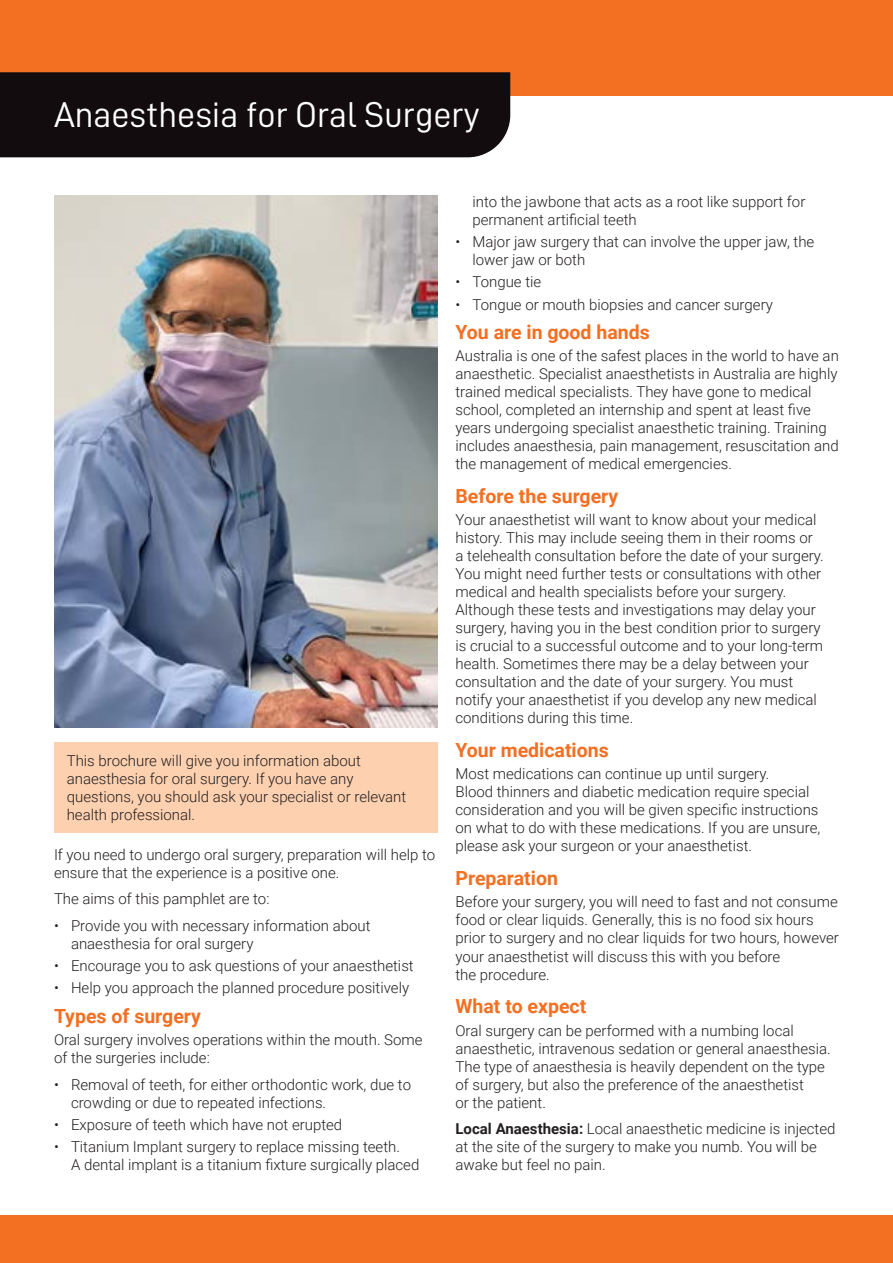
<style>
.page{position:relative;width:893px;height:1263px;background:#fff}
.page>*{position:absolute;margin:0;border:0;box-sizing:border-box;transform-origin:0 0}
.Heading_white{font:36px "D DIN";color:#fff}
.Subheading{font:700 19.5px "Roboto";color:#f36f21}
.Body{font:300 15px/18px "Roboto";color:#231f20}
.s1{font-weight:700}
</style>
<div class="page">
<div style="left:0;top:1215px;width:893px;height:48px;background:#f36f21"></div>
<div style="left:0;top:0;width:893px;height:95px;background:#f36f21"></div>
<div style="left:0;top:72px;width:510px;height:85px;background:#130c0e"></div>
<img style="left:54px;top:196px;width:383px;height:531px">
<div style="left:54px;top:742px;width:383px;height:91px;background:#fdd0af"></div>
<p class="Heading_white" style="left:54px;top:95px;width:427px">Anaesthesia for Oral Surgery</p>
<p class="Body" style="left:67px;top:751px;width:341px">This brochure will give you information about anaesthesia for oral surgery. If you have any questions, you should ask your specialist or relevant health professional.</p>
<p class="Body" style="left:54px;top:845px;width:383px">If you need to undergo oral surgery, preparation will help to ensure that the experience is a positive one.</p>
<p class="Body" style="left:54px;top:889px;width:217px">The aims of this pamphlet are to:</p>
<p class="Body" style="left:71px;top:916px;width:301px;text-indent:-17px">• Provide you with necessary information about anaesthesia for oral surgery</p>
<p class="Body" style="left:54px;top:956px;width:361px">• Encourage you to ask questions of your anaesthetist</p>
<p class="Body" style="left:54px;top:978px;width:357px">• Help you approach the planned procedure positively</p>
<p class="Subheading" style="left:54px;top:1002px;width:148px">Types of surgery</p>
<p class="Body" style="left:54px;top:1030px;width:370px">Oral surgery involves operations within the mouth. Some of the surgeries include:</p>
<p class="Body" style="left:71px;top:1074px;width:342px;text-indent:-17px">• Removal of teeth, for either orthodontic work, due to crowding or due to repeated infections.</p>
<p class="Body" style="left:54px;top:1115px;width:290px">• Exposure of teeth which have not erupted</p>
<p class="Body" style="left:71px;top:1137px;width:350px;text-indent:-17px">• Titanium Implant surgery to replace missing teeth.<br>A dental implant is a titanium fixture surgically placed</p>
<p class="Body" style="left:472px;top:192px;width:334px">into the jawbone that acts as a root like support for permanent artificial teeth</p>
<p class="Body" style="left:472px;top:232px;width:343px;text-indent:-17px">• Major jaw surgery that can involve the upper jaw, the lower jaw or both</p>
<p class="Body" style="left:455px;top:272px;width:87px">• Tongue tie</p>
<p class="Body" style="left:455px;top:295px;width:319px">• Tongue or mouth biopsies and cancer surgery</p>
<p class="Subheading" style="left:455px;top:319px;width:196px">You are in good hands</p>
<p class="Body" style="left:455px;top:346px;width:385px">Australia is one of the safest places in the world to have an anaesthetic. Specialist anaesthetists in Australia are highly trained medical specialists. They have gone to medical school, completed an internship and spent at least five years undergoing specialist anaesthetic training. Training includes anaesthesia, pain management, resuscitation and the management of medical emergencies.</p>
<p class="Subheading" style="left:455px;top:483px;width:164px">Before the surgery</p>
<p class="Body" style="left:455px;top:510px;width:370px">Your anaesthetist will want to know about your medical history. This may include seeing them in their rooms or a telehealth consultation before the date of your surgery.<br>You might need further tests or consultations with other medical and health specialists before your surgery.<br>Although these tests and investigations may delay your surgery, having you in the best condition prior to surgery is crucial to a successful outcome and to your long-term health. Sometimes there may be a delay between your consultation and the date of your surgery. You must notify your anaesthetist if you develop any new medical conditions during this time.</p>
<p class="Subheading" style="left:455px;top:737px;width:155px">Your medications</p>
<p class="Body" style="left:455px;top:764px;width:366px">Most medications can continue up until surgery.<br>Blood thinners and diabetic medication require special consideration and you will be given specific instructions on what to do with these medications. If you are unsure, please ask your surgeon or your anaesthetist.</p>
<p class="Subheading" style="left:455px;top:865px;width:104px">Preparation</p>
<p class="Body" style="left:455px;top:892px;width:385px">Before your surgery, you will need to fast and not consume food or clear liquids. Generally, this is no food six hours prior to surgery and no clear liquids for two hours, however your anaesthetist will discuss this with you before<br>the procedure.</p>
<p class="Subheading" style="left:455px;top:993px;width:132px">What to expect</p>
<p class="Body" style="left:455px;top:1020px;width:377px">Oral surgery can be performed with a numbing local anaesthetic, intravenous sedation or general anaesthesia.<br>The type of anaesthesia is heavily dependent on the type of surgery, but also the preference of the anaesthetist<br>or the patient.</p>
<p class="Body" style="left:455px;top:1119px;width:382px"><span class="s1">Local Anaesthesia:</span> Local anaesthetic medicine is injected at the site of the surgery to make you numb. You will be awake but feel no pain.</p>
</div>
